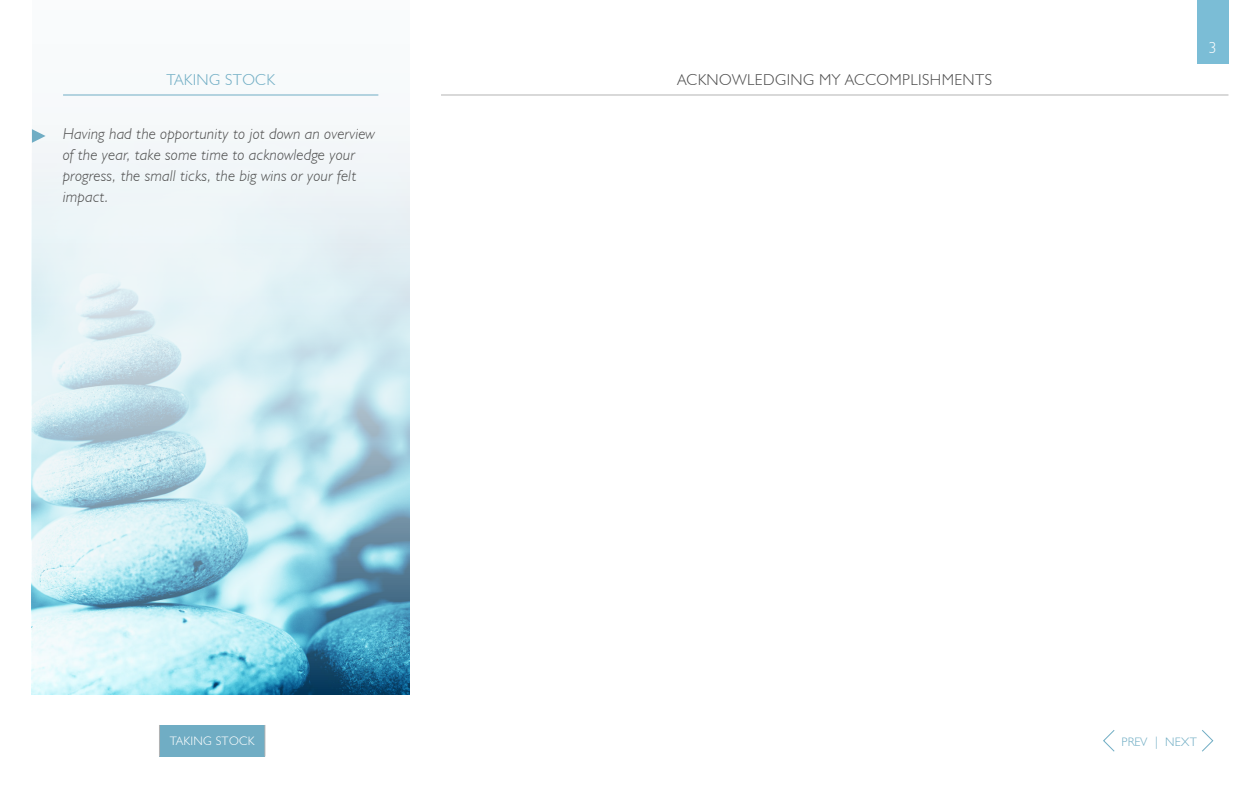
<style>
.page{position:relative;width:1260px;height:788px;background:#fff}
.page>*{position:absolute;margin:0;border:0;box-sizing:border-box;transform-origin:0 0}
.t1{font:italic 300 15.75px/21px "Humanist 521 BT";letter-spacing:.02em;color:#4d4d4d}
.t2{font:300 15.75px "Humanist 521 BT";letter-spacing:.025em;color:#4d4d4d}
.t3{font:300 15.75px "Humanist 521 BT";letter-spacing:.025em;color:#70adc4}
.t4{font:300 15.75px "Humanist 521 BT";color:#fff}
.t5{font:300 12.25px "Humanist 521 BT";letter-spacing:.025em;color:#fff}
.t6{font:300 12.25px "Humanist 521 BT";letter-spacing:.015em;color:#70adc4}
</style>
<div class="page">
<div style="left:32px;top:0;width:378px;height:694px;background:#f8fafb"></div>
<div style="left:1197px;top:0;width:31px;height:63px;background:#7bbdd6"></div>
<img style="left:32px;top:94px;width:378px;height:600px">
<hr style="left:63px;top:94px;width:315px;height:1px;background:#70adc4">
<svg style="left:32px;top:129px;width:14px;height:14px"></svg>
<hr style="left:441px;top:94px;width:787px;height:1px;background:#b3b3b3">
<div style="left:159px;top:724px;width:106px;height:32px;background:#70adc4"></div>
<hr style="left:159px;top:724px;width:1px;height:32px;background:#b3b3b3">
<hr style="left:265px;top:724px;width:1px;height:32px;background:#b3b3b3">
<svg style="left:1103px;top:730px;width:12px;height:21px"></svg>
<svg style="left:1202px;top:730px;width:11px;height:21px"></svg>
<p class="t3" style="left:166px;top:70px;width:110px">TAKING STOCK</p>
<p class="t1" style="left:63px;top:123px;width:313px">Having had the opportunity to jot down an overview of the year, take some time to acknowledge your progress, the small ticks, the big wins or your felt impact.</p>
<p class="t2" style="left:678px;top:70px;width:316px">ACKNOWLEDGING MY ACCOMPLISHMENTS</p>
<p class="t4" style="left:1209px;top:38px;width:9px">3</p>
<p class="t5" style="left:170px;top:733px;width:86px">TAKING STOCK</p>
<p class="t6" style="left:1122px;top:734px;width:77px">PREV | NEXT</p>
</div>
